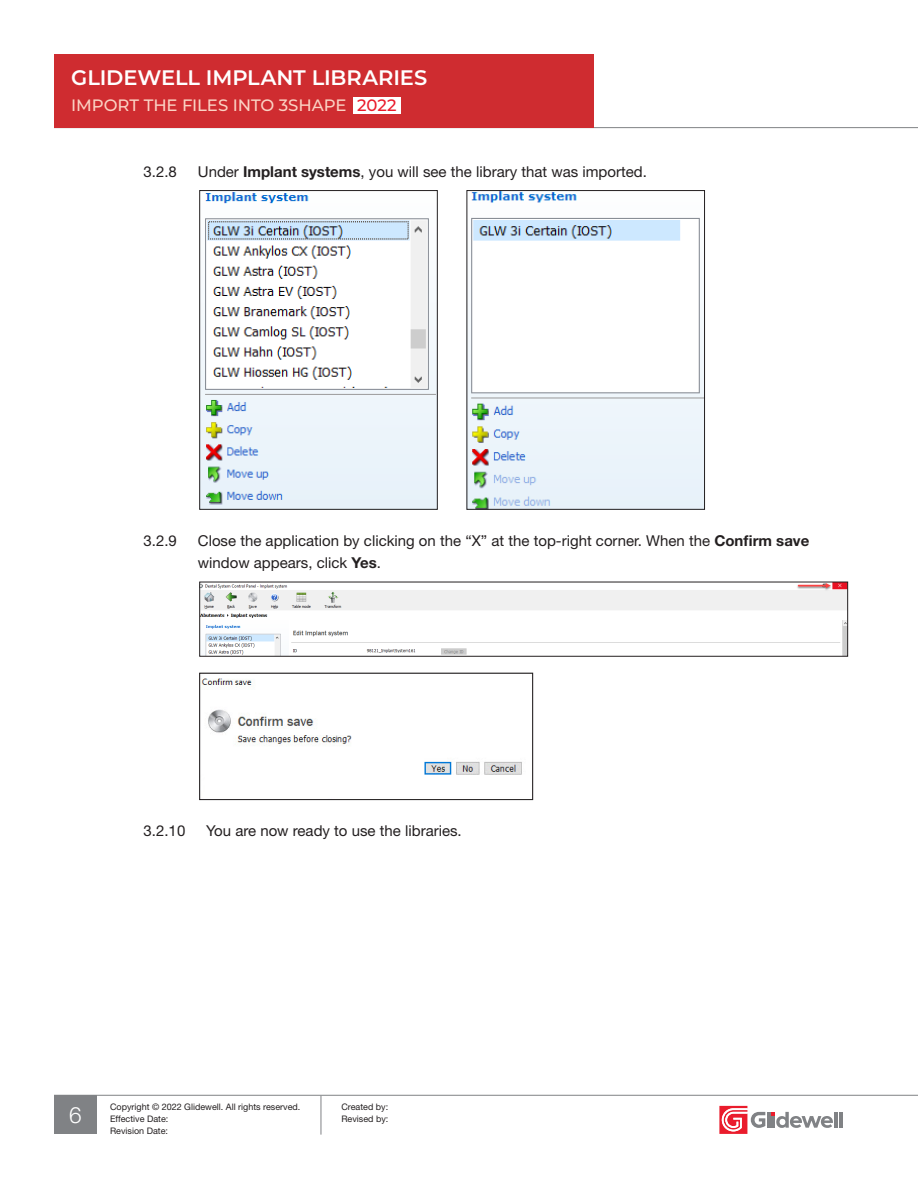
<style>
.page{position:relative;width:918px;height:1188px;background:#fff}
.page>*{position:absolute;margin:0;border:0;box-sizing:border-box;transform-origin:0 0}
.t1{font:300 22.5px "Helvetica Neue LT Std";color:#fff}
.Header_Sections{font:600 21px "Montserrat";letter-spacing:-.005em;color:#fff}
.Header_Sections-2{font:500 16.5px "Montserrat";letter-spacing:-.005em;color:#fbd2c3}
.Header_Sections-3{font:500 16.5px "Montserrat";color:#ea1c2c}
.t2{font:15px/22.5px "Helvetica Neue LT Std";color:#231f20}
.t3{font:9px "Helvetica Neue LT Std";color:#231f20}
.s1{font-weight:700}
</style>
<div class="page">
<div style="left:54px;top:1095px;width:43px;height:39px;background:#808285"></div>
<hr style="left:54px;top:1095px;width:864px;height:1px;background:#808285">
<hr style="left:54px;top:127px;width:864px;height:1px;background:#808285">
<div style="left:54px;top:54px;width:540px;height:73px;background:#cf2c30"></div>
<hr style="left:321px;top:1096px;width:1px;height:39px;background:#808285">
<hr style="left:839px;top:1112px;width:3px;height:16px;background:#808285">
<hr style="left:834px;top:1112px;width:3px;height:16px;background:#808285">
<hr style="left:767px;top:1112px;width:3px;height:16px;background:#808285">
<svg style="left:719px;top:1106px;width:46px;height:28px"></svg>
<svg style="left:772px;top:1112px;width:61px;height:16px"></svg>
<img style="left:202px;top:192px;width:234px;height:316px">
<div style="left:200px;top:190px;width:238px;height:320px;border:1px solid #231f20"></div>
<img style="left:469px;top:192px;width:234px;height:316px">
<div style="left:467px;top:190px;width:238px;height:320px;border:1px solid #231f20"></div>
<img style="left:202px;top:584px;width:644px;height:70px">
<img style="left:202px;top:678px;width:320px;height:97px">
<div style="left:200px;top:673px;width:333px;height:127px;border:1px solid #231f20"></div>
<div style="left:353px;top:97px;width:48px;height:17px;background:#fff"></div>
<p class="Header_Sections" style="left:71px;top:63px;width:357px">GLIDEWELL IMPLANT LIBRARIES</p>
<p class="Header_Sections-2" style="left:71px;top:93px;width:277px">IMPORT THE FILES INTO 3SHAPE</p>
<p class="Header_Sections-3" style="left:357px;top:94px;width:41px">2022</p>
<p class="t2" style="left:144px;top:160px;width:35px">3.2.8</p>
<p class="t2" style="left:198px;top:160px;width:451px">Under <span class="s1">Implant systems</span>, you will see the library that was imported.</p>
<p class="t2" style="left:144px;top:529px;width:35px">3.2.9</p>
<p class="t2" style="left:198px;top:529px;width:613px">Close the application by clicking on the “X” at the top-right corner. When the <span class="s1">Confirm save </span>window appears, click <span class="s1">Yes</span>.</p>
<p class="t2" style="left:144px;top:819px;width:43px">3.2.10</p>
<p class="t2" style="left:206px;top:819px;width:257px">You are now ready to use the libraries.</p>
<p class="t1" style="left:69px;top:1102px;width:14px">6</p>
<p class="t3" style="left:110px;top:1101px;width:192px">Copyright © 2022 Glidewell. All rights reserved.</p>
<p class="t3" style="left:110px;top:1113px;width:60px">Effective Date:</p>
<p class="t3" style="left:110px;top:1125px;width:60px">Revision Date:</p>
<p class="t3" style="left:341px;top:1101px;width:48px">Created by:</p>
<p class="t3" style="left:341px;top:1113px;width:49px">Revised by:</p>
</div>
